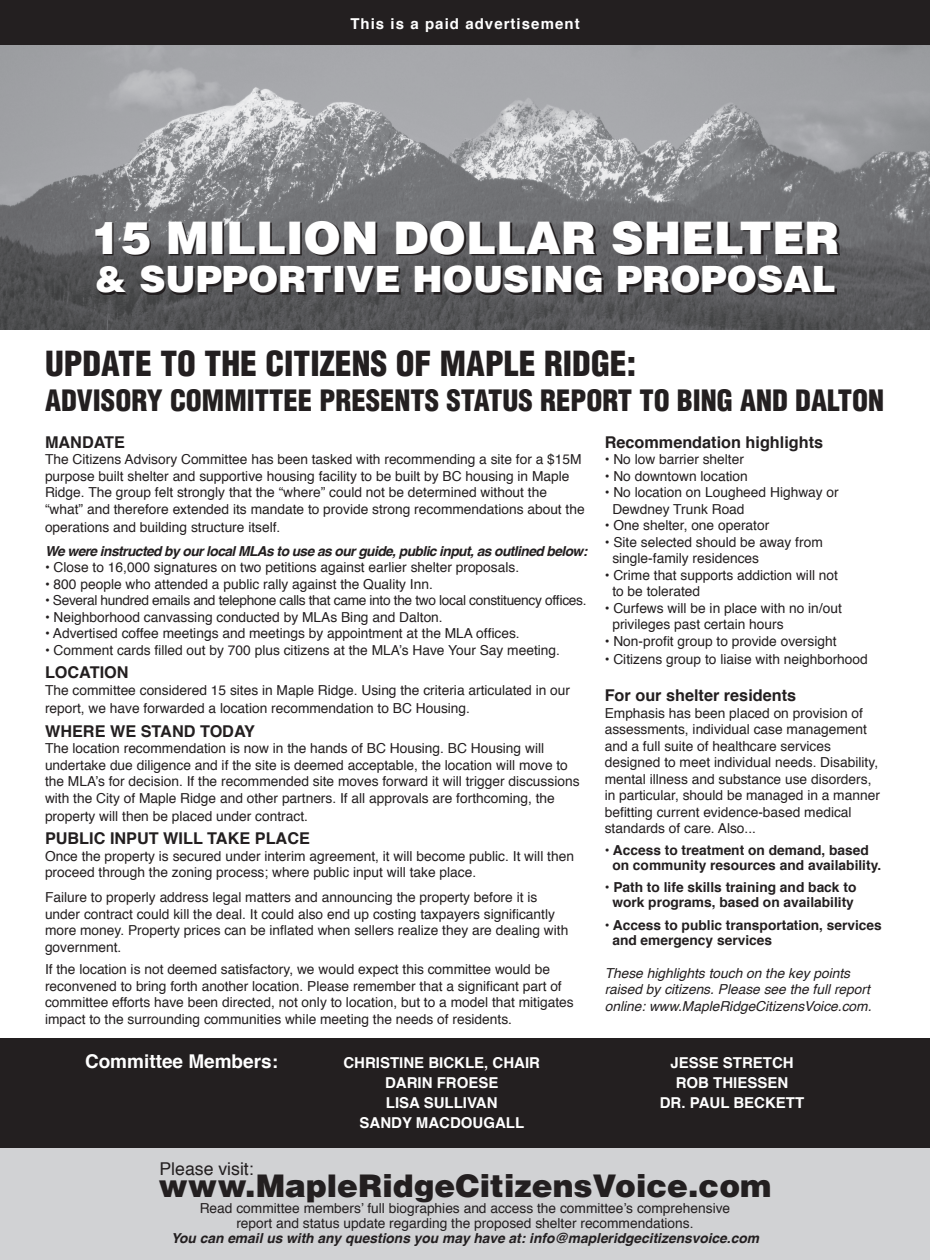
<style>
.page{position:relative;width:930px;height:1260px;background:#fff}
.page>*{position:absolute;margin:0;border:0;box-sizing:border-box;transform-origin:0 0}
.t1{font:900 45px "Helvetica LT";color:#fff}
.t2{font:900 36.25px "Helvetica LT";color:#fff}
.t3{font:900 condensed 33.75px "Helvetica LT";color:#231f20}
.t4{font:900 31.25px "Helvetica LT";color:#231f20}
.t5{font:900 condensed 28.75px "Helvetica LT";color:#231f20}
.t6{font:700 19px "Helvetica";color:#fff}
.t7{font:17.62px "Helvetica";color:#231f20}
.t8{font:700 16.25px "Helvetica";color:#231f20}
.t9{font:700 15px "Helvetica";color:#fff}
.t10{font:700 15px "Helvetica";letter-spacing:.07em;color:#fff}
.t11{font:13.75px/16.5px "Helvetica";color:#231f20}
.t12{font:700 13.75px "Helvetica";color:#231f20}
.t13{font:italic 13.75px/16.5px "Helvetica";color:#231f20}
.t14{font:13.75px "Helvetica";letter-spacing:-.025em;color:#231f20}
.t15{font:italic 700 13.75px "Helvetica";color:#231f20}
.t16{font:italic 700 13.75px "Helvetica";letter-spacing:-.04em;color:#231f20}
</style>
<div class="page">
<div style="left:0;top:1039px;width:930px;height:109px;background:#231f20"></div>
<div style="left:0;top:0;width:930px;height:45px;background:#231f20"></div>
<div style="left:0;top:1148px;width:930px;height:112px;background:#d1d2d4"></div>
<img style="left:0;top:45px;width:930px;height:284px">
<svg style="left:97px;top:222px;width:743px;height:73px;background:#434244"></svg>
<p class="t10" style="left:350px;top:11px;width:231px">This is a paid advertisement</p>
<p class="t1" style="left:91px;top:208px;width:750px">15 MILLION DOLLAR SHELTER</p>
<p class="t2" style="left:95px;top:256px;width:742px">&amp; SUPPORTIVE HOUSING PROPOSAL</p>
<p class="t3" style="left:45px;top:343px;width:592px">UPDATE TO THE CITIZENS OF MAPLE RIDGE:</p>
<p class="t5" style="left:45px;top:382px;width:840px">ADVISORY COMMITTEE PRESENTS STATUS REPORT TO BING AND DALTON</p>
<p class="t8" style="left:45px;top:429px;width:82px">MANDATE</p>
<p class="t11" style="left:45px;top:452px;width:541px">The Citizens Advisory Committee has been tasked with recommending a site for a $15M purpose built shelter and supportive housing facility to be built by BC housing in Maple Ridge. The group felt strongly that the “where” could not be determined without the “what” and therefore extended its mandate to provide strong recommendations about the</p>
<p class="t11" style="left:45px;top:519px;width:237px">operations and building structure itself.</p>
<p class="t16" style="left:45px;top:540px;width:544px">We were instructed by our local MLAs to use as our guide, public input, as outlined below:</p>
<p class="t11" style="left:45px;top:560px;width:476px">• Close to 16,000 signatures on two petitions against earlier shelter proposals.</p>
<p class="t11" style="left:45px;top:576px;width:389px">• 800 people who attended a public rally against the Quality Inn.</p>
<p class="t14" style="left:45px;top:590px;width:543px">• Several hundred emails and telephone calls that came into the two local constituency offices.</p>
<p class="t11" style="left:45px;top:609px;width:399px">• Neighborhood canvassing conducted by MLAs Bing and Dalton.</p>
<p class="t11" style="left:45px;top:626px;width:476px">• Advertised coffee meetings and meetings by appointment at the MLA offices.</p>
<p class="t11" style="left:45px;top:642px;width:516px">• Comment cards filled out by 700 plus citizens at the MLA’s Have Your Say meeting.</p>
<p class="t8" style="left:45px;top:660px;width:85px">LOCATION</p>
<p class="t11" style="left:45px;top:682px;width:526px;line-height:18px">The committee considered 15 sites in Maple Ridge. Using the criteria articulated in our report, we have forwarded a location recommendation to BC Housing.</p>
<p class="t8" style="left:45px;top:718px;width:212px">WHERE WE STAND TODAY</p>
<p class="t11" style="left:45px;top:741px;width:536px">The location recommendation is now in the hands of BC Housing. BC Housing will undertake due diligence and if the site is deemed acceptable, the location will move to the MLA’s for decision. If the recommended site moves forward it will trigger discussions with the City of Maple Ridge and other partners. If all approvals are forthcoming, the</p>
<p class="t11" style="left:45px;top:808px;width:264px">property will then be placed under contract.</p>
<p class="t8" style="left:45px;top:826px;width:266px">PUBLIC INPUT WILL TAKE PLACE</p>
<p class="t11" style="left:45px;top:848px;width:530px">Once the property is secured under interim agreement, it will become public. It will then proceed through the zoning process; where public input will take place.</p>
<p class="t11" style="left:45px;top:890px;width:525px">Failure to properly address legal matters and announcing the property before it is under contract could kill the deal. It could also end up costing taxpayers significantly more money. Property prices can be inflated when sellers realize they are dealing with government.</p>
<p class="t11" style="left:45px;top:962px;width:530px">If the location is not deemed satisfactory, we would expect this committee would be reconvened to bring forth another location. Please remember that a significant part of committee efforts have been directed, not only to location, but to a model that mitigates impact to the surrounding communities while meeting the needs of residents.</p>
<p class="t8" style="left:605px;top:429px;width:220px">Recommendation highlights</p>
<p class="t11" style="left:605px;top:452px;width:141px">• No low barrier shelter</p>
<p class="t11" style="left:605px;top:468px;width:145px">• No downtown location</p>
<p class="t11" style="left:605px;top:485px;width:236px">• No location on Lougheed Highway or</p>
<p class="t11" style="left:612px;top:501px;width:134px">Dewdney Trunk Road</p>
<p class="t11" style="left:605px;top:518px;width:166px">• One shelter, one operator</p>
<p class="t11" style="left:605px;top:534px;width:220px">• Site selected should be away from</p>
<p class="t11" style="left:612px;top:551px;width:148px">single-family residences</p>
<p class="t11" style="left:605px;top:567px;width:235px">• Crime that supports addiction will not</p>
<p class="t11" style="left:612px;top:584px;width:89px">to be tolerated</p>
<p class="t11" style="left:605px;top:600px;width:239px">• Curfews will be in place with no in/out</p>
<p class="t11" style="left:612px;top:617px;width:173px">privileges past certain hours</p>
<p class="t11" style="left:605px;top:633px;width:233px">• Non-profit group to provide oversight</p>
<p class="t11" style="left:605px;top:651px;width:265px">• Citizens group to liaise with neighborhood</p>
<p class="t8" style="left:605px;top:683px;width:193px">For our shelter residents</p>
<p class="t11" style="left:605px;top:705px;width:277px">Emphasis has been placed on provision of assessments, individual case management and a full suite of healthcare services designed to meet individual needs. Disability, mental illness and substance use disorders, in particular, should be managed in a manner befitting current evidence-based medical standards of care. Also...</p>
<p class="t12" style="left:605px;top:839px;width:266px">• Access to treatment on demand, based</p>
<p class="t12" style="left:612px;top:854px;width:270px">on community resources and availability.</p>
<p class="t12" style="left:605px;top:876px;width:253px">• Path to life skills training and back to</p>
<p class="t12" style="left:612px;top:891px;width:243px">work programs, based on availability</p>
<p class="t12" style="left:605px;top:914px;width:279px">• Access to public transportation, services</p>
<p class="t12" style="left:612px;top:929px;width:161px">and emergency services</p>
<p class="t13" style="left:605px;top:965px;width:268px">These highlights touch on the key points raised by citizens. Please see the full report online: www.MapleRidgeCitizensVoice.com.</p>
<p class="t6" style="left:85px;top:1046px;width:194px">Committee Members:</p>
<p class="t9" style="left:343px;top:1051px;width:198px">CHRISTINE BICKLE, CHAIR</p>
<p class="t9" style="left:385px;top:1071px;width:115px">DARIN FROESE</p>
<p class="t9" style="left:386px;top:1091px;width:113px">LISA SULLIVAN</p>
<p class="t9" style="left:359px;top:1111px;width:166px">SANDY MACDOUGALL</p>
<p class="t9" style="left:670px;top:1051px;width:125px">JESSE STRETCH</p>
<p class="t9" style="left:676px;top:1071px;width:114px">ROB THIESSEN</p>
<p class="t9" style="left:660px;top:1091px;width:146px">DR. PAUL BECKETT</p>
<p class="t7" style="left:159px;top:1156px;width:96px">Please visit:</p>
<p class="t4" style="left:158px;top:1165px;width:614px">www.MapleRidgeCitizensVoice.com</p>
<p class="t11" style="left:200px;top:1200px;width:532px">Read committee members’ full biographies and access the committee’s comprehensive</p>
<p class="t11" style="left:236px;top:1215px;width:459px">report and status update regarding the proposed shelter recommendations.</p>
<p class="t15" style="left:171px;top:1227px;width:589px">You can email us with any questions you may have at: info@mapleridgecitizensvoice.com</p>
</div>
